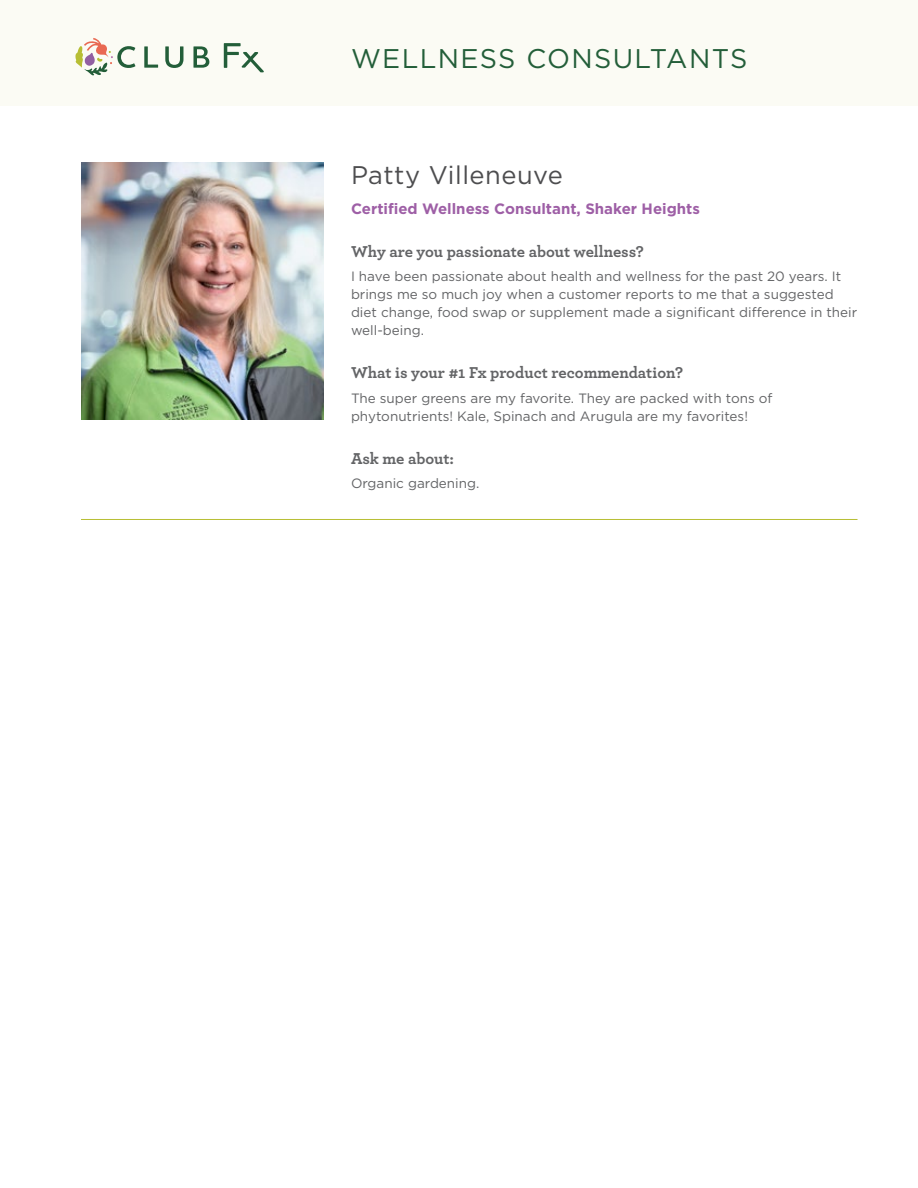
<style>
.page{position:relative;width:918px;height:1188px;background:#fff}
.page>*{position:absolute;margin:0;border:0;box-sizing:border-box;transform-origin:0 0}
.t1{font:27px "Gotham";letter-spacing:.05em;color:#235e39}
.t2{font:25.5px "Gotham";letter-spacing:.02em;color:#4d4d4f}
.t3{font:700 16.5px "Archer";color:#636466}
.t4{font:700 15px "Gotham";color:#9e5fa6}
.t5{font:13.5px/18px "Gotham";color:#636466}
</style>
<div class="page">
<div style="left:0;top:0;width:918px;height:106px;background:#fbfbf4"></div>
<svg style="left:144px;top:46px;width:14px;height:22px"></svg>
<svg style="left:165px;top:46px;width:18px;height:22px"></svg>
<svg style="left:193px;top:46px;width:16px;height:22px"></svg>
<svg style="left:224px;top:43px;width:40px;height:29px"></svg>
<svg style="left:75px;top:38px;width:60px;height:38px"></svg>
<img style="left:81px;top:163px;width:243px;height:256px">
<hr style="left:81px;top:519px;width:777px;height:1px;background:#b7be34">
<h1 class="t1" style="left:351px;top:44px;width:398px">WELLNESS CONSULTANTS</h1>
<h2 class="t2" style="left:351px;top:161px;width:214px">Patty Villeneuve</h2>
<p class="t4" style="left:351px;top:199px;width:351px">Certified Wellness Consultant, Shaker Heights</p>
<p class="t3" style="left:351px;top:238px;width:295px">Why are you passionate about wellness?</p>
<p class="t5" style="left:351px;top:267px;width:508px">I have been passionate about health and wellness for the past 20 years. It brings me so much joy when a customer reports to me that a suggested diet change, food swap or supplement made a significant difference in their well-being.</p>
<p class="t3" style="left:351px;top:360px;width:334px">What is your #1 Fx product recommendation?</p>
<p class="t5" style="left:351px;top:389px;width:423px">The super greens are my favorite. They are packed with tons of phytonutrients! Kale, Spinach and Arugula are my favorites!</p>
<p class="t3" style="left:351px;top:445px;width:105px">Ask me about:</p>
<p class="t5" style="left:351px;top:474px;width:130px">Organic gardening.</p>
</div>
